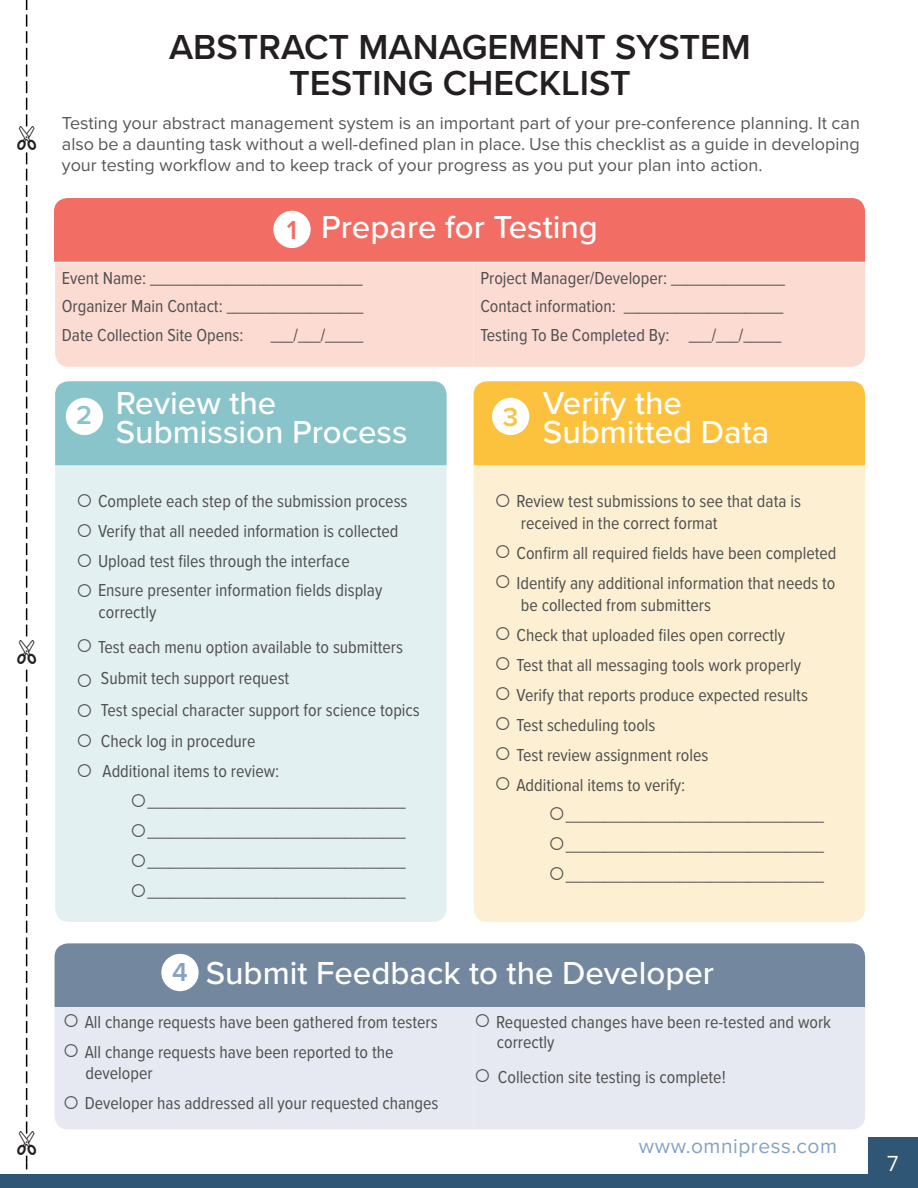
<style>
.page{position:relative;width:918px;height:1188px;background:#fff}
.page>*{position:absolute;margin:0;border:0;box-sizing:border-box;transform-origin:0 0}
.t1{font:600 36px "Proxima Nova";color:#231f20}
.t2{font:500 33px "Proxima Nova";color:#fff}
.t3{font:600 27px "Proxima Nova";color:#f26e64}
.t4{font:600 27px "Proxima Nova";color:#88c4c9}
.t5{font:600 27px "Proxima Nova";color:#fcc23e}
.t6{font:600 27px "Proxima Nova";color:#83a2c4}
.t7{font:21px "Proxima Nova";letter-spacing:.025em;color:#83a2c4}
.Case_Study_Title{font:21px "Open Sans";color:#fff}
.t8{font:18px/21.6px "Proxima Nova Cond";color:#505050}
.Updated_Paragraph_Fo{font:18px/21px "Proxima Nova";color:#57585a;text-align:justify}
.s1{font-family:"Times New Roman";font-weight:700;font-size:30px}
</style>
<div class="page">
<div style="left:0;top:1174px;width:918px;height:14px;background:#305676"></div>
<div style="left:868px;top:1137px;width:50px;height:51px;background:#305676"></div>
<div style="left:54px;top:198px;width:811px;height:64px;background:#f26e64"></div>
<div style="left:273px;top:211px;width:38px;height:37px;background:#fff;border-radius:50%"></div>
<div style="left:55px;top:943px;width:810px;height:64px;background:#73889f"></div>
<div style="left:55px;top:1007px;width:419px;height:123px;background:#e6e9f2"></div>
<div style="left:474px;top:1007px;width:391px;height:123px;background:#e6e9f2"></div>
<div style="left:55px;top:263px;width:810px;height:104px;background:#fcdbd2"></div>
<div style="left:55px;top:465px;width:392px;height:457px;background:#e3f0f1"></div>
<div style="left:55px;top:381px;width:392px;height:84px;background:#88c4c9"></div>
<div style="left:66px;top:398px;width:37px;height:37px;background:#fff;border-radius:50%"></div>
<div style="left:474px;top:465px;width:391px;height:457px;background:#fdefd2"></div>
<div style="left:474px;top:381px;width:391px;height:84px;background:#fcc23e"></div>
<div style="left:161px;top:954px;width:38px;height:37px;background:#fff;border-radius:50%"></div>
<div style="left:492px;top:398px;width:37px;height:37px;background:#fff;border-radius:50%"></div>
<svg style="left:25px;top:0;width:3px;height:637px"></svg>
<svg style="left:25px;top:670px;width:3px;height:499px"></svg>
<p class="t1" style="left:169px;top:26px;width:583px">ABSTRACT MANAGEMENT SYSTEM</p>
<p class="t1" style="left:289px;top:62px;width:343px">TESTING CHECKLIST</p>
<p class="Updated_Paragraph_Fo" style="left:62px;top:113px;width:800px">Testing your abstract management system is an important part of your pre-conference planning. It can also be a daunting task without a well-defined plan in place. Use this checklist as a guide in developing your testing workflow and to keep track of your progress as you put your plan into action.</p>
<p class="t3" style="left:287px;top:214px;width:12px">1</p>
<p class="t2" style="left:321px;top:202px;width:278px">Prepare for Testing</p>
<p class="t8" style="left:62px;top:267px;width:302px">Event Name: ____________________________</p>
<p class="t8" style="left:62px;top:296px;width:303px">Organizer Main Contact: __________________</p>
<p class="t8" style="left:62px;top:324px;width:183px">Date Collection Site Opens:</p>
<p class="t8" style="left:271px;top:324px;width:94px">___/___/_____</p>
<p class="t4" style="left:76px;top:399px;width:18px">2</p>
<p class="t2" style="left:116px;top:378px;width:162px">Review the</p>
<p class="t2" style="left:116px;top:407px;width:293px">Submission Process</p>
<p class="t8" style="left:75px;top:491px;width:334px"><span class="s1">○</span> Complete each step of the submission process</p>
<p class="t8" style="left:75px;top:521px;width:325px"><span class="s1">○</span> Verify that all needed information is collected</p>
<p class="t8" style="left:75px;top:551px;width:276px"><span class="s1">○</span> Upload test files through the interface</p>
<p class="t8" style="left:75px;top:579px;width:308px"><span class="s1">○</span> Ensure presenter information fields display</p>
<p class="t8" style="left:99px;top:602px;width:59px">correctly</p>
<p class="t8" style="left:75px;top:636px;width:329px"><span class="s1">○</span> Test each menu option available to submitters</p>
<p class="t8" style="left:75px;top:668px;width:216px"><span class="s1">○</span> Submit tech support request</p>
<p class="t8" style="left:75px;top:699px;width:346px"><span class="s1">○</span> Test special character support for science topics</p>
<p class="t8" style="left:75px;top:731px;width:182px"><span class="s1">○</span> Check log in procedure</p>
<p class="t8" style="left:75px;top:761px;width:205px"><span class="s1">○</span> Additional items to review:</p>
<p class="t8" style="left:129px;top:791px;width:278px"><span class="s1">○</span>__________________________________</p>
<p class="t8" style="left:129px;top:821px;width:278px"><span class="s1">○</span>__________________________________</p>
<p class="t8" style="left:129px;top:851px;width:278px"><span class="s1">○</span>__________________________________</p>
<p class="t8" style="left:129px;top:881px;width:278px"><span class="s1">○</span>__________________________________</p>
<p class="t8" style="left:480px;top:267px;width:306px">Project Manager/Developer: _______________</p>
<p class="t8" style="left:480px;top:296px;width:304px">Contact information: _____________________</p>
<p class="t8" style="left:480px;top:324px;width:302px">Testing To Be Completed By: ___/___/_____</p>
<p class="t5" style="left:503px;top:401px;width:17px">3</p>
<p class="t2" style="left:543px;top:378px;width:141px">Verify the</p>
<p class="t2" style="left:543px;top:407px;width:228px">Submitted Data</p>
<p class="t8" style="left:521px;top:491px;width:282px;text-indent:-27px"><span class="s1">○</span> Review test submissions to see that data is received in the correct format</p>
<p class="t8" style="left:494px;top:542px;width:344px"><span class="s1">○</span> Confirm all required fields have been completed</p>
<p class="t8" style="left:521px;top:572px;width:316px;text-indent:-27px"><span class="s1">○</span> Identify any additional information that needs to be collected from submitters</p>
<p class="t8" style="left:494px;top:624px;width:293px"><span class="s1">○</span> Check that uploaded files open correctly</p>
<p class="t8" style="left:494px;top:654px;width:309px"><span class="s1">○</span> Test that all messaging tools work properly</p>
<p class="t8" style="left:494px;top:684px;width:316px"><span class="s1">○</span> Verify that reports produce expected results</p>
<p class="t8" style="left:494px;top:714px;width:163px"><span class="s1">○</span> Test scheduling tools</p>
<p class="t8" style="left:494px;top:744px;width:216px"><span class="s1">○</span> Test review assignment roles</p>
<p class="t8" style="left:494px;top:774px;width:193px"><span class="s1">○</span> Additional items to verify:</p>
<p class="t8" style="left:548px;top:804px;width:278px"><span class="s1">○</span>__________________________________</p>
<p class="t8" style="left:548px;top:834px;width:278px"><span class="s1">○</span>__________________________________</p>
<p class="t8" style="left:548px;top:864px;width:278px"><span class="s1">○</span>__________________________________</p>
<p class="t2" style="left:206px;top:949px;width:510px">Submit Feedback to the Developer</p>
<p class="t8" style="left:62px;top:1011px;width:377px"><span class="s1">○</span> All change requests have been gathered from testers</p>
<p class="t8" style="left:62px;top:1041px;width:333px"><span class="s1">○</span> All change requests have been reported to the</p>
<p class="t8" style="left:86px;top:1063px;width:69px">developer</p>
<p class="t8" style="left:62px;top:1093px;width:378px"><span class="s1">○</span> Developer has addressed all your requested changes</p>
<p class="t6" style="left:172px;top:956px;width:17px">4</p>
<p class="t8" style="left:474px;top:1011px;width:359px"><span class="s1">○</span> Requested changes have been re-tested and work</p>
<p class="t8" style="left:497px;top:1032px;width:59px">correctly</p>
<p class="t8" style="left:474px;top:1066px;width:254px"><span class="s1">○</span> Collection site testing is complete!</p>
<p class="t7" style="left:639px;top:1133px;width:200px">www.omnipress.com</p>
<p class="Case_Study_Title" style="left:887px;top:1149px;width:14px">7</p>
</div>
